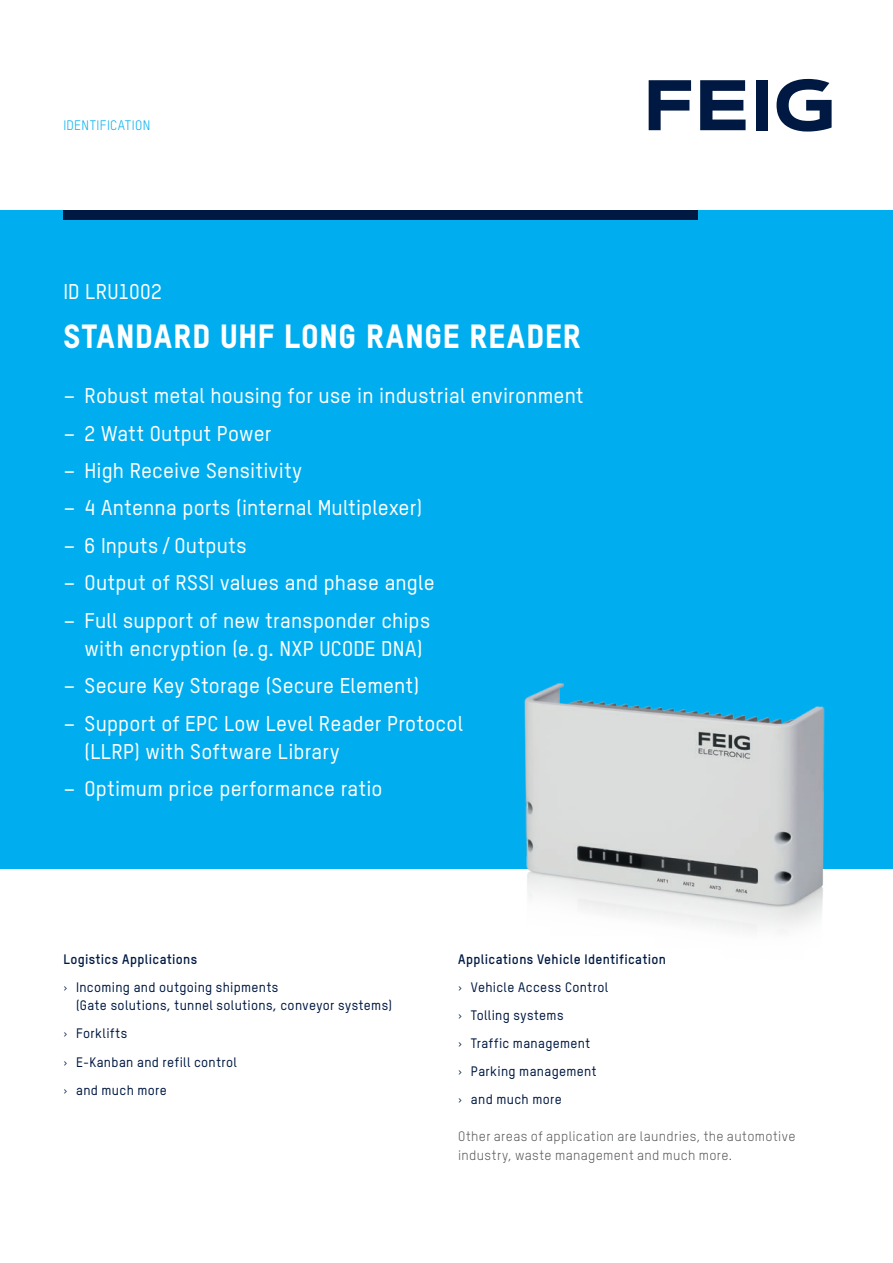
<style>
.page{position:relative;width:893px;height:1263px;background:#fff}
.page>*{position:absolute;margin:0;border:0;box-sizing:border-box;transform-origin:0 0}
.t1{font:800 33px "TSTAR";letter-spacing:.025em;color:#fff}
.t2{font:500 21px/28px "TSTAR";letter-spacing:.01em;color:#fff}
.t3{font:500 13.5px/28px "TSTAR";letter-spacing:.025em;color:#001942}
.t4{font:13.5px/18.8px "TSTAR";letter-spacing:.025em;color:#57585a}
.t5{font:13.5px "TSTAR";letter-spacing:.025em;color:#00aeef}
.s1{font-weight:700}
.s2{font-weight:400}
</style>
<div class="page">
<svg style="left:649px;top:80px;width:42px;height:50px"></svg>
<svg style="left:700px;top:80px;width:46px;height:50px"></svg>
<div style="left:756px;top:80px;width:12px;height:50px;background:#001942"></div>
<svg style="left:776px;top:79px;width:56px;height:53px"></svg>
<div style="left:0;top:210px;width:893px;height:659px;background:#00aeef"></div>
<div style="left:63px;top:210px;width:635px;height:10px;background:#001942"></div>
<img style="left:524px;top:683px;width:301px;height:248px">
<p class="t5" style="left:63px;top:117px;width:88px">IDENTIFICATION</p>
<p class="t2" style="left:63px;top:278px;width:100px">ID LRU1002</p>
<h1 class="t1" style="left:63px;top:316px;width:519px">STANDARD UHF LONG RANGE READER</h1>
<p class="t2" style="left:63px;top:381px;width:522px">– Robust metal housing for use in industrial environment</p>
<p class="t2" style="left:63px;top:419px;width:210px">– 2 Watt Output Power</p>
<p class="t2" style="left:63px;top:456px;width:240px">– High Receive Sensitivity</p>
<p class="t2" style="left:63px;top:494px;width:360px">– 4 Antenna ports (internal Multiplexer)</p>
<p class="t2" style="left:63px;top:531px;width:185px">– 6 Inputs / Outputs</p>
<p class="t2" style="left:63px;top:568px;width:373px">– Output of RSSI values and phase angle</p>
<p class="t2" style="left:85px;top:606px;width:347px;text-indent:-21px">– Full support of new transponder chips with encryption (e. g. NXP UCODE DNA)</p>
<p class="t2" style="left:63px;top:671px;width:357px">– Secure Key Storage (Secure Element)</p>
<p class="t2" style="left:85px;top:709px;width:380px;text-indent:-21px">– Support of EPC Low Level Reader Protocol (LLRP) with Software Library</p>
<p class="t2" style="left:63px;top:774px;width:321px">– Optimum price performance ratio</p>
<p class="t3" style="left:63px;top:945px;width:217px"><span class="s1">Logistics Applications<br></span><span class="s2">›</span> Incoming and outgoing shipments</p>
<p class="t3" style="left:63px;top:991px;width:330px;text-indent:13px">(Gate solutions, tunnel solutions, conveyor systems) <span class="s2">›</span> Forklifts<br><span class="s2">›</span> E-Kanban and refill control<br><span class="s2">›</span> and much more</p>
<p class="t3" style="left:458px;top:945px;width:209px"><span class="s1">Applications Vehicle Identification </span><span class="s2">›</span> Vehicle Access Control<br><span class="s2">›</span> Tolling systems<br><span class="s2">›</span> Traffic management<br><span class="s2">›</span> Parking management<br><span class="s2">›</span> and much more</p>
<p class="t4" style="left:458px;top:1127px;width:339px">Other areas of application are laundries, the automotive industry, waste management and much more.</p>
</div>
